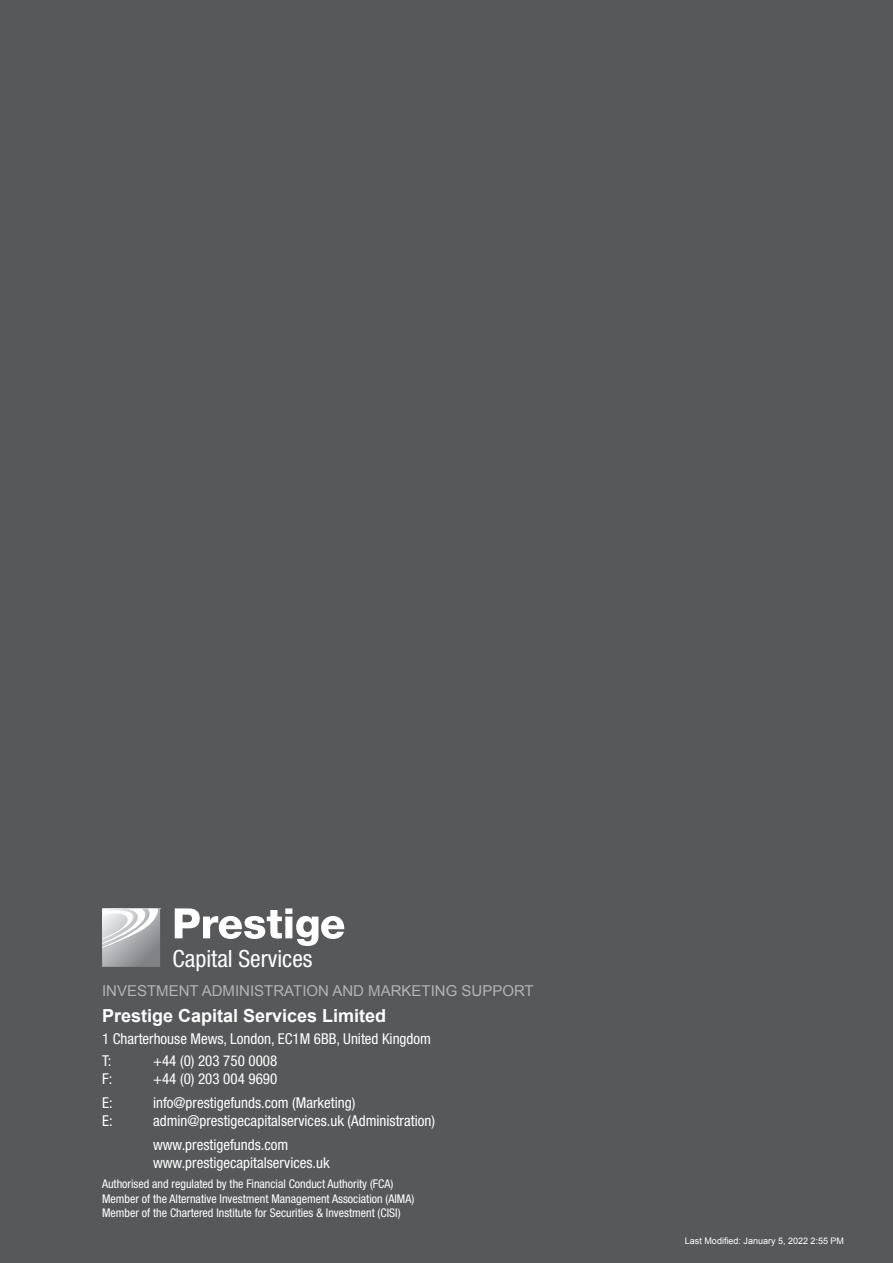
<style>
.page{position:relative;width:893px;height:1263px;background:#57585a}
.page>*{position:absolute;margin:0;border:0;box-sizing:border-box;transform-origin:0 0}
.t1{font:condensed 23.7px "Helvetica Neue";color:#fff}
.t2{font:700 18px "Arial";color:#fff}
.t3{font:condensed 15px/22.2px "Helvetica Neue";color:#fff}
.t4{font:15px "Arial";color:#b2b3b7}
.t5{font:condensed 12px/14.4px "Helvetica Neue";color:#fff}
.t6{font:9px "Arial";color:#fff}
</style>
<div class="page">
<svg style="left:175px;top:908px;width:169px;height:38px"></svg>
<svg style="left:102px;top:908px;width:58px;height:59px;background:#bbbcbe"></svg>
<h1 class="t1" style="left:173px;top:945px;width:141px">Capital Services</h1>
<p class="t4" style="left:102px;top:980px;width:433px">INVESTMENT ADMINISTRATION AND MARKETING SUPPORT</p>
<p class="t2" style="left:102px;top:1003px;width:286px">Prestige Capital Services Limited</p>
<p class="t3" style="left:102px;top:1027px;width:330px">1 Charterhouse Mews, London, EC1M 6BB, United Kingdom<br>T:</p>
<p class="t3" style="left:153px;top:1049px;width:126px">+44 (0) 203 750 0008</p>
<p class="t3" style="left:102px;top:1067px;width:12px">F:</p>
<p class="t3" style="left:153px;top:1067px;width:126px">+44 (0) 203 004 9690</p>
<p class="t3" style="left:102px;top:1091px;width:12px">E:</p>
<p class="t3" style="left:153px;top:1091px;width:204px">info@prestigefunds.com (Marketing)</p>
<p class="t3" style="left:102px;top:1109px;width:12px">E:</p>
<p class="t3" style="left:153px;top:1109px;width:283px;line-height:24px">admin@prestigecapitalservices.uk (Administration) www.prestigefunds.com</p>
<p class="t3" style="left:153px;top:1151px;width:178px">www.prestigecapitalservices.uk</p>
<p class="t5" style="left:102px;top:1177px;width:314px">Authorised and regulated by the Financial Conduct Authority (FCA)<br>Member of the Alternative Investment Management Association (AIMA)<br>Member of the Chartered Institute for Securities &amp; Investment (CISI)</p>
<p class="t6" style="left:685px;top:1235px;width:161px">Last Modified: January 5, 2022 2:55 PM</p>
</div>
